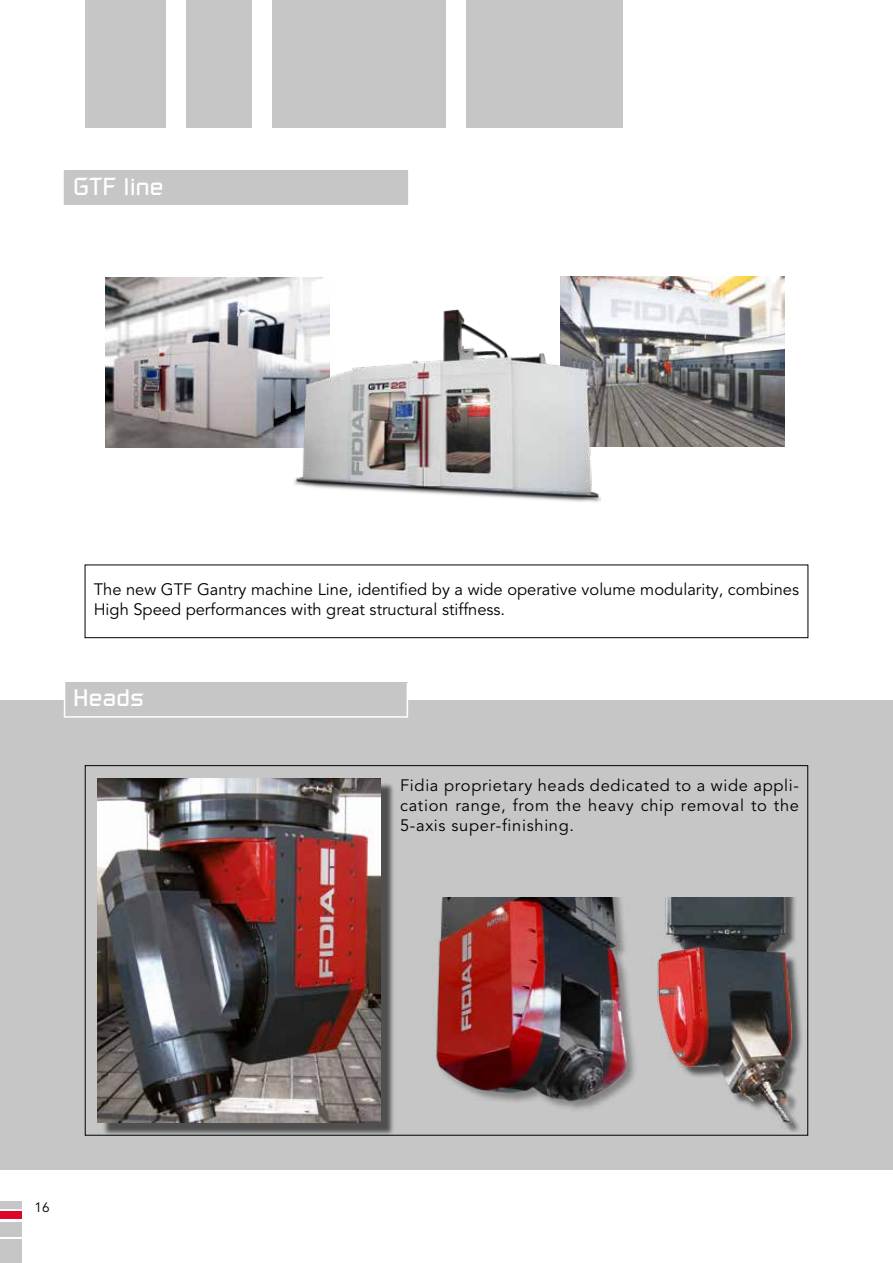
<style>
.page{position:relative;width:893px;height:1263px;background:#fff}
.page>*{position:absolute;margin:0;border:0;box-sizing:border-box;transform-origin:0 0}
.t1{font:24px "Russell Square";color:#fff}
.t2{font:16.5px/19.8px "Avenir";color:#000;text-align:justify}
.t3{font:13.5px "Avenir";color:#000}
</style>
<div class="page">
<div style="left:0;top:700px;width:893px;height:469px;background:#c6c6c6"></div>
<div style="left:85px;top:0;width:537px;height:128px;background:#c6c6c6"></div>
<img style="left:106px;top:277px;width:217px;height:171px">
<img style="left:561px;top:276px;width:224px;height:171px">
<img style="left:416px;top:897px;width:225px;height:239px">
<img style="left:609px;top:898px;width:200px;height:234px">
<div style="left:102px;top:782px;width:292px;height:354px;background:#000;opacity:.6"></div>
<img style="left:98px;top:778px;width:283px;height:345px">
<img style="left:290px;top:297px;width:310px;height:205px">
<div style="left:65px;top:683px;width:342px;height:34px;background:#c6c6c6"></div>
<hr style="left:64px;top:683px;width:1px;height:34px;background:#fff">
<hr style="left:65px;top:716px;width:342px;height:2px;background:#fff">
<hr style="left:407px;top:683px;width:1px;height:34px;background:#fff">
<div style="left:166px;top:0;width:20px;height:128px;background:#fff"></div>
<div style="left:252px;top:0;width:19px;height:128px;background:#fff"></div>
<div style="left:446px;top:0;width:20px;height:128px;background:#fff"></div>
<div style="left:0;top:1240px;width:21px;height:23px;background:#c6c6c6"></div>
<div style="left:0;top:1222px;width:21px;height:15px;background:#c6c6c6"></div>
<div style="left:0;top:1211px;width:21px;height:8px;background:#dd052b"></div>
<div style="left:0;top:1201px;width:21px;height:8px;background:#c6c6c6"></div>
<div style="left:65px;top:170px;width:342px;height:34px;background:#c6c6c6"></div>
<hr style="left:64px;top:170px;width:1px;height:34px;background:#c6c6c6">
<hr style="left:65px;top:203px;width:342px;height:2px;background:#c6c6c6">
<hr style="left:407px;top:170px;width:1px;height:34px;background:#c6c6c6">
<div style="left:85px;top:565px;width:723px;height:73px;border:1px solid #000"></div>
<h1 class="t1" style="left:73px;top:172px;width:92px">GTF line</h1>
<p class="t2" style="left:94px;top:580px;width:707px">The new GTF Gantry machine Line, identified by a wide operative volume modularity, combines<br>High Speed performances with great structural stiffness.</p>
<h1 class="t1" style="left:73px;top:683px;width:72px">Heads</h1>
<p class="t2" style="left:400px;top:776px;width:400px">Fidia proprietary heads dedicated to a wide appli&shy;cation range, from the heavy chip removal to the 5-axis super-finishing.</p>
<p class="t3" style="left:35px;top:1199px;width:17px">16</p>
</div>
